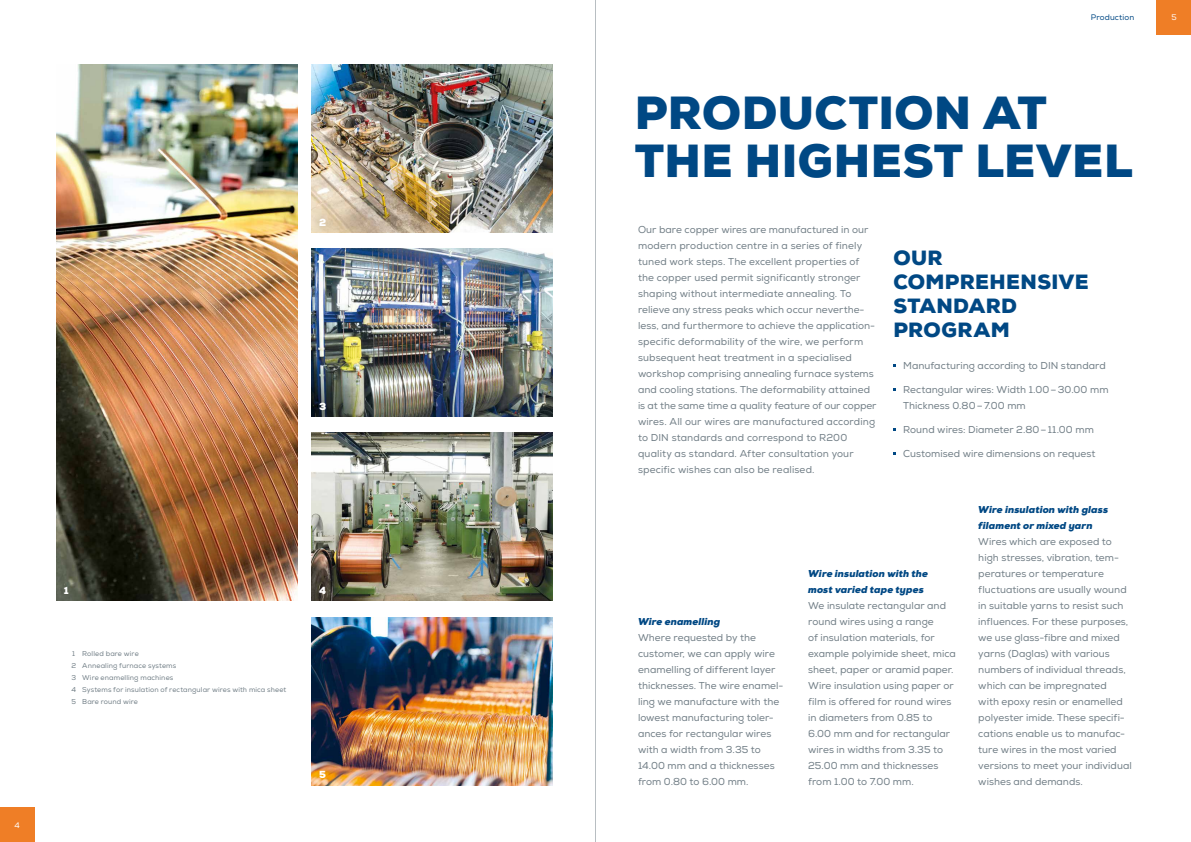
<style>
.page{position:relative;width:1191px;height:842px;background:#fff}
.page>*{position:absolute;margin:0;border:0;box-sizing:border-box;transform-origin:0 0}
.t1{font:900 45px/48px "Nexa";letter-spacing:.01em;color:#004884}
.t2{font:900 20px/24px "Nexa";letter-spacing:.02em;color:#004884}
.t3{font:10px/16px "Nexa";letter-spacing:.005em;color:#717e86}
.t4{font:italic 900 10px/16px "Nexa";letter-spacing:.005em;color:#004884}
.t5{font:900 10px "Nexa";color:#fff}
.t6{font:8px "Nexa";letter-spacing:.015em;color:#004884}
.t7{font:8px "Nexa";color:#fff}
.t8{font:7px/12px "Nexa";letter-spacing:.015em;color:#717e86}
</style>
<div class="page">
<div style="left:0;top:808px;width:34px;height:34px;background:#ef7e26"></div>
<div style="left:1157px;top:0;width:34px;height:34px;background:#ef7e26"></div>
<img style="left:57px;top:65px;width:241px;height:536px">
<img style="left:312px;top:65px;width:241px;height:168px">
<img style="left:312px;top:249px;width:241px;height:168px">
<img style="left:312px;top:361px;width:55px;height:56px">
<img style="left:312px;top:433px;width:241px;height:168px">
<img style="left:312px;top:617px;width:241px;height:168px">
<div style="left:309px;top:208px;width:26px;height:28px;background:#000;opacity:.4"></div>
<hr style="left:595px;top:0;width:1px;height:842px;background:#717e86">
<p class="t5" style="left:319px;top:215px;width:9px">2</p>
<p class="t5" style="left:319px;top:399px;width:9px">3</p>
<p class="t7" style="left:14px;top:820px;width:7px">4</p>
<p class="t5" style="left:64px;top:583px;width:6px">1</p>
<p class="t8" style="left:71px;top:648px;width:216px">1 Rolled bare wire<br>2 Annealing furnace systems<br>3 Wire enamelling machines<br>4 Systems for insulation of rectangular wires with mica sheet<br>5 Bare round wire</p>
<p class="t5" style="left:319px;top:583px;width:9px">4</p>
<p class="t5" style="left:319px;top:768px;width:8px">5</p>
<p class="t6" style="left:1090px;top:12px;width:45px">Production</p>
<h1 class="t1" style="left:635px;top:89px;width:499px">PRODUCTION AT<br>THE HIGHEST LEVEL</h1>
<p class="t3" style="left:638px;top:221px;width:240px">Our bare copper wires are manufactured in our modern production centre in a series of finely tuned work steps. The excellent properties of the copper used permit significantly stronger shaping without intermediate annealing. To relieve any stress peaks which occur neverthe&shy;less, and furthermore to achieve the application&shy;specific deformability of the wire, we perform subsequent heat treatment in a specialised workshop comprising annealing furnace systems and cooling stations. The deformability attained is at the same time a quality feature of our copper wires. All our wires are manufactured according to DIN standards and correspond to R200 quality as standard. After consultation your specific wishes can also be realised.</p>
<h2 class="t2" style="left:893px;top:246px;width:197px">OUR<br>COMPREHENSIVE<br>STANDARD<br>PROGRAM</h2>
<p class="t3" style="left:903px;top:357px;width:204px">Manufacturing according to DIN standard</p>
<p class="t3" style="left:903px;top:381px;width:207px">Rectangular wires: Width 1.00–30.00 mm<br>Thickness 0.80–7.00 mm</p>
<p class="t3" style="left:903px;top:421px;width:192px">Round wires: Diameter 2.80–11.00 mm</p>
<p class="t3" style="left:903px;top:445px;width:194px">Customised wire dimensions on request</p>
<p class="t4" style="left:638px;top:613px;width:84px">Wire enamelling</p>
<p class="t3" style="left:638px;top:629px;width:147px">Where requested by the customer, we can apply wire enamelling of different layer thicknesses. The wire enamel&shy;ling we manufacture with the lowest manufacturing toler&shy;ances for rectangular wires with a width from 3.35 to<br>14.00 mm and a thicknesses from 0.80 to 6.00 mm.</p>
<p class="t4" style="left:808px;top:565px;width:121px">Wire insulation with the most varied tape types</p>
<p class="t3" style="left:808px;top:597px;width:149px">We insulate rectangular and round wires using a range<br>of insulation materials, for example polyimide sheet, mica sheet, paper or aramid paper.<br>Wire insulation using paper or film is offered for round wires in diameters from 0.85 to<br>6.00 mm and for rectangular wires in widths from 3.35 to<br>25.00 mm and thicknesses from 1.00 to 7.00 mm.</p>
<p class="t4" style="left:978px;top:501px;width:131px">Wire insulation with glass filament or mixed yarn</p>
<p class="t3" style="left:978px;top:533px;width:155px">Wires which are exposed to high stresses, vibration, tem&shy;peratures or temperature fluctuations are usually wound in suitable yarns to resist such influences. For these purposes, we use glass-fibre and mixed yarns (Daglas) with various numbers of individual threads, which can be impregnated<br>with epoxy resin or enamelled polyester imide. These specifi&shy;cations enable us to manufac&shy;ture wires in the most varied versions to meet your individual wishes and demands.</p>
<p class="t7" style="left:1171px;top:12px;width:7px">5</p>
</div>
